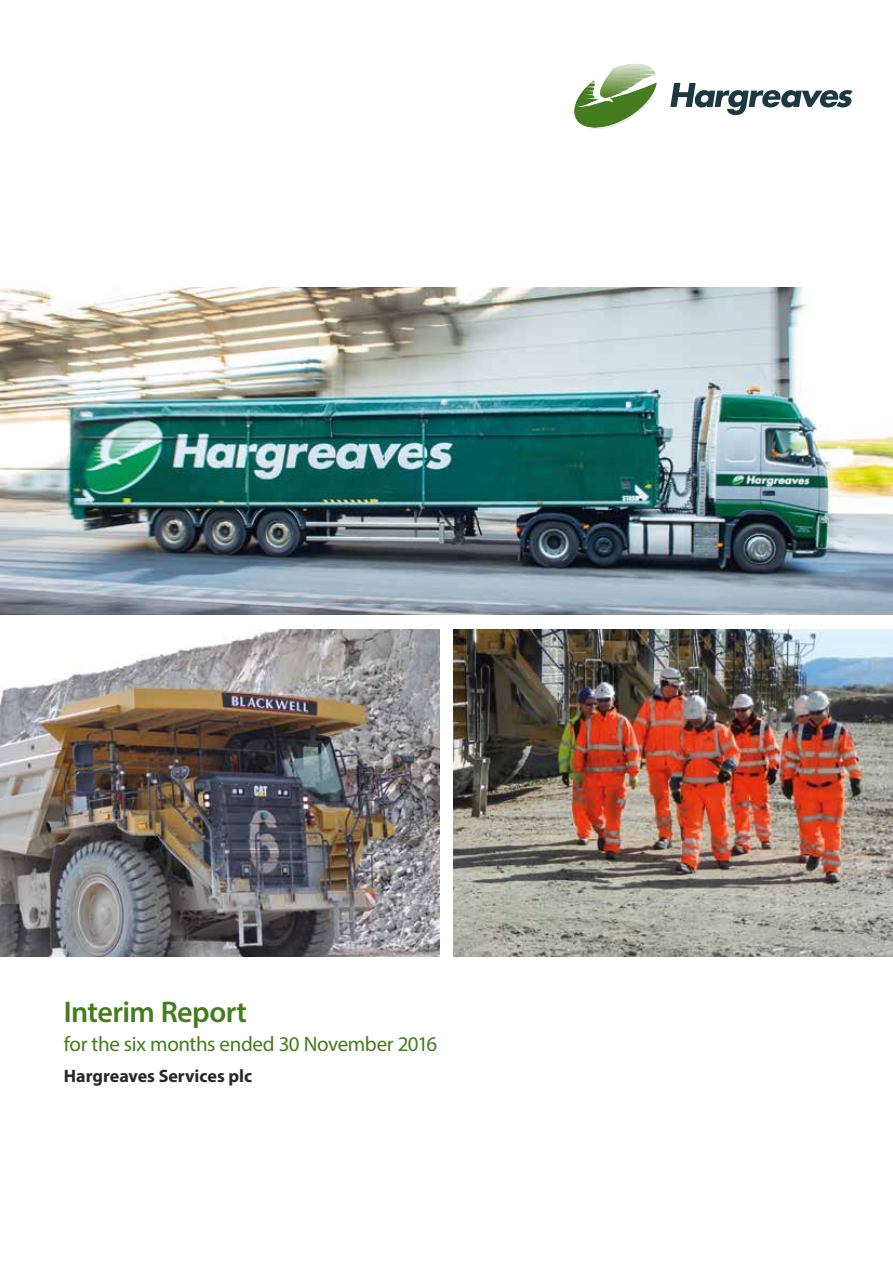
<style>
.page{position:relative;width:893px;height:1263px;background:#fff}
.page>*{position:absolute;margin:0;border:0;box-sizing:border-box;transform-origin:0 0}
.t1{font:600 30px "Myriad Pro";letter-spacing:-.02em;color:#457c1f}
.t2{font:21px "Myriad Pro";letter-spacing:-.02em;color:#457c1f}
.t3{font:700 18px "Myriad Pro";color:#282827}
</style>
<div class="page">
<svg style="left:670px;top:83px;width:183px;height:32px"></svg>
<hr style="left:603px;top:64px;width:1px;height:37px;background:#457c1f">
<hr style="left:604px;top:64px;width:1px;height:37px;background:#487d22">
<hr style="left:605px;top:64px;width:1px;height:37px;background:#4a7f24">
<hr style="left:606px;top:64px;width:2px;height:37px;background:#508229">
<hr style="left:608px;top:64px;width:1px;height:37px;background:#56852e">
<hr style="left:609px;top:64px;width:1px;height:37px;background:#588730">
<hr style="left:610px;top:64px;width:1px;height:37px;background:#5b8832">
<hr style="left:611px;top:64px;width:2px;height:37px;background:#618c38">
<hr style="left:655px;top:64px;width:1px;height:37px;background:#ebf0e6">
<hr style="left:597px;top:80px;width:58px;height:1px;background:#96b077">
<hr style="left:597px;top:78px;width:58px;height:2px;background:#9bb47e">
<hr style="left:598px;top:77px;width:57px;height:1px;background:#a1b885">
<hr style="left:600px;top:75px;width:55px;height:2px;background:#a9be8f">
<hr style="left:601px;top:74px;width:54px;height:1px;background:#aec296">
<hr style="left:602px;top:74px;width:53px;height:1px;background:#b1c49a">
<hr style="left:603px;top:72px;width:52px;height:2px;background:#b7c8a1">
<hr style="left:605px;top:71px;width:50px;height:1px;background:#beceab">
<hr style="left:606px;top:69px;width:49px;height:2px;background:#c4d2b2">
<hr style="left:607px;top:69px;width:48px;height:1px;background:#c7d4b6">
<hr style="left:608px;top:68px;width:47px;height:1px;background:#ccd9bd">
<hr style="left:609px;top:66px;width:46px;height:2px;background:#d2ddc5">
<hr style="left:611px;top:65px;width:44px;height:1px;background:#dae3d0">
<hr style="left:612px;top:64px;width:43px;height:1px;background:#dde6d3">
<hr style="left:613px;top:64px;width:42px;height:1px;background:#e3eadb">
<svg style="left:574px;top:81px;width:82px;height:48px"></svg>
<img style="left:0;top:287px;width:893px;height:327px">
<img style="left:0;top:629px;width:439px;height:328px">
<img style="left:454px;top:629px;width:439px;height:328px">
<h1 class="t1" style="left:64px;top:992px;width:185px">Interim Report</h1>
<p class="t2" style="left:64px;top:1031px;width:375px">for the six months ended 30 November 2016</p>
<p class="t3" style="left:64px;top:1064px;width:190px">Hargreaves Services plc</p>
</div>
